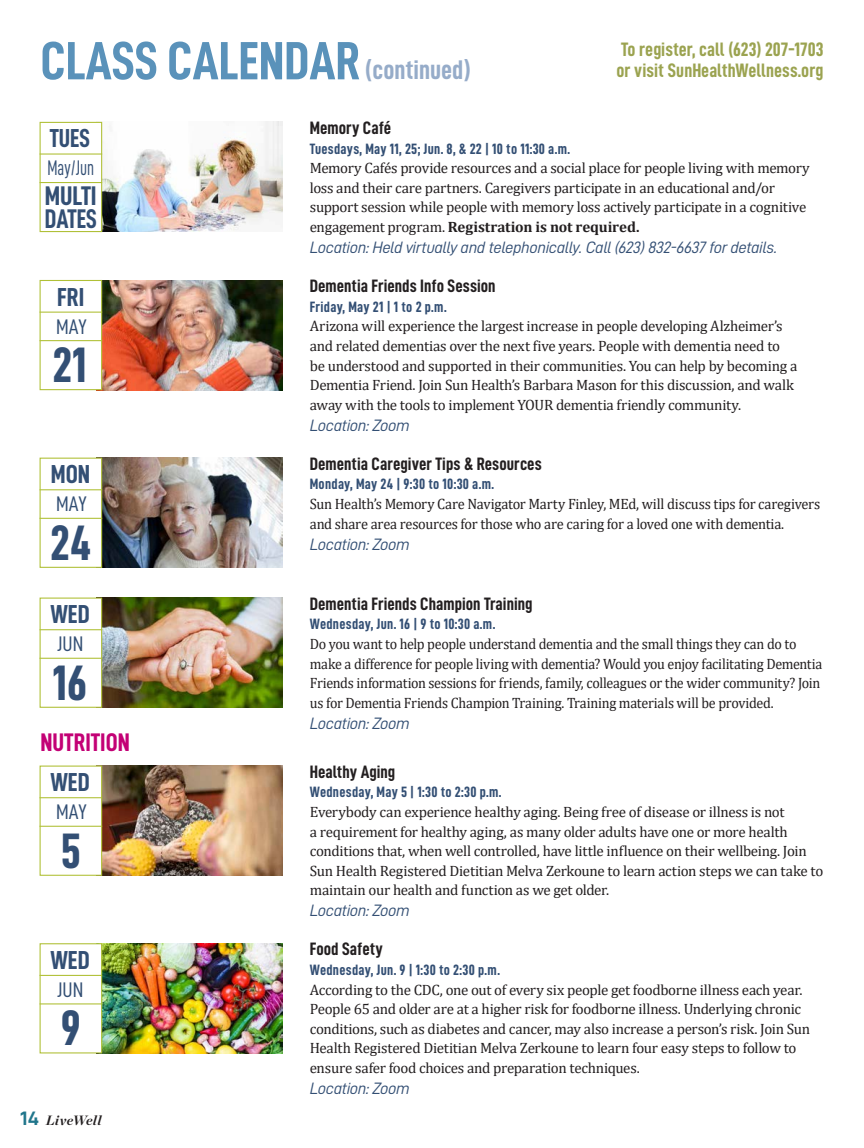
<style>
.page{position:relative;width:864px;height:1148px;background:#fff}
.page>*{position:absolute;margin:0;border:0;box-sizing:border-box;transform-origin:0 0}
.t1{font:54px "D DIN Condensed Bold";color:#5a92ba}
.SH_Healthy_U_Copy{font:49.95px "D DIN Condensed Bold";color:#334f74}
.SH_Healthy_U_Copy-2{font:27px/22.5px "D DIN Condensed Bold";color:#334f74}
.SH_Healthy_U_Copy-3{font:26.1px "D DIN Condensed Bold";color:#334f74}
.SH_Healthy_U_Copy-4{font:26.1px "D DIN Condensed Bold";color:#334f74;scale:.95 1}
.SH_Healthy_U_Copy-5{font:25.5px "D DIN Condensed Bold";color:#c30175}
.SH_Healthy_U_Copy-6{font:21.15px "D DIN Condensed";color:#334f74}
.SH_Healthy_U_Copy-7{font:21.15px "D DIN Condensed";color:#334f74;scale:.8 1}
.SH_Healthy_U_Copy-8{font:19.5px/21px "D DIN Condensed Bold";color:#9ba350}
.SH_Healthy_U_Copy-9{font:18px "D DIN Condensed Bold";color:#231f20}
.SH_Healthy_U_Copy-10{font:16.5px "D DIN Italic";letter-spacing:-.025em;color:#334f74}
.SH_Healthy_U_Copy-11{font:15px/19.6px "Cambria";letter-spacing:-.02em;color:#231f20}
.SH_Healthy_U_Copy-12{font:15px/19.5px "Cambria";letter-spacing:-.02em;color:#231f20;scale:.94 1}
.SH_Healthy_U_Copy-13{font:15px "D DIN Condensed Bold";letter-spacing:.02em;color:#334f74}
.SH_Healthy_U_Copy-14{font:15px/19.5px "Cambria";letter-spacing:-.02em;color:#231f20;scale:.96 1}
.t2{font:italic 700 13.5px "Chronicle Display";letter-spacing:.02em;color:#231f20}
.s1{font-size:27px;color:#96acc9}
.s2{font-weight:700}
.s3{font-family:"D DIN Exp Bold";font-weight:400;font-style:normal;font-size:19.5px;color:#21768c}
</style>
<div class="page">
<img style="left:102px;top:122px;width:181px;height:110px">
<div style="left:40px;top:122px;width:62px;height:110px;background:#fff;border:1px solid #b0c036"></div>
<hr style="left:40px;top:153px;width:62px;height:2px;background:#b0c036">
<hr style="left:40px;top:182px;width:62px;height:1px;background:#b0c036">
<img style="left:102px;top:280px;width:181px;height:110px">
<div style="left:40px;top:280px;width:62px;height:110px;background:#fff;border:1px solid #b0c036"></div>
<hr style="left:40px;top:311px;width:62px;height:2px;background:#b0c036">
<hr style="left:40px;top:340px;width:62px;height:1px;background:#b0c036">
<img style="left:102px;top:458px;width:181px;height:109px">
<div style="left:40px;top:457px;width:62px;height:111px;background:#fff;border:1px solid #b0c036"></div>
<hr style="left:40px;top:489px;width:62px;height:1px;background:#b0c036">
<hr style="left:40px;top:518px;width:62px;height:1px;background:#b0c036">
<img style="left:102px;top:597px;width:181px;height:110px">
<div style="left:40px;top:597px;width:62px;height:111px;background:#fff;border:1px solid #b0c036"></div>
<hr style="left:40px;top:629px;width:62px;height:1px;background:#b0c036">
<hr style="left:40px;top:657px;width:62px;height:2px;background:#b0c036">
<img style="left:102px;top:765px;width:181px;height:110px">
<div style="left:40px;top:765px;width:62px;height:110px;background:#fff;border:1px solid #b0c036"></div>
<hr style="left:40px;top:797px;width:62px;height:1px;background:#b0c036">
<hr style="left:40px;top:825px;width:62px;height:1px;background:#b0c036">
<img style="left:102px;top:943px;width:181px;height:110px">
<div style="left:40px;top:943px;width:62px;height:110px;background:#fff;border:1px solid #b0c036"></div>
<hr style="left:40px;top:974px;width:62px;height:2px;background:#b0c036">
<hr style="left:40px;top:1003px;width:62px;height:1px;background:#b0c036">
<p class="t1" style="left:40px;top:31px;width:432px">CLASS CALENDAR <span class="s1">(continued)</span></p>
<p class="SH_Healthy_U_Copy-8" style="left:617px;top:38px;width:208px">To register, call (623) 207-1703 or visit SunHealthWellness.org</p>
<p class="SH_Healthy_U_Copy-9" style="left:310px;top:118px;width:83px">Memory Café</p>
<p class="SH_Healthy_U_Copy-13" style="left:310px;top:140px;width:262px">Tuesdays, May 11, 25; Jun. 8, &amp; 22 | 10 to 11:30 a.m.</p>
<p class="SH_Healthy_U_Copy-11" style="left:310px;top:158px;width:501px">Memory Cafés provide resources and a social place for people living with memory loss and their care partners. Caregivers participate in an educational and/or support session while people with memory loss actively participate in a cognitive engagement program. <span class="s2">Registration is not required.</span></p>
<p class="SH_Healthy_U_Copy-10" style="left:310px;top:238px;width:470px">Location: Held virtually and telephonically. Call (623) 832-6637 for details.</p>
<p class="SH_Healthy_U_Copy-9" style="left:310px;top:276px;width:187px">Dementia Friends Info Session</p>
<p class="SH_Healthy_U_Copy-13" style="left:310px;top:298px;width:138px">Friday, May 21 | 1 to 2 p.m.</p>
<p class="SH_Healthy_U_Copy-11" style="left:310px;top:316px;width:489px">Arizona will experience the largest increase in people developing Alzheimer’s and related dementias over the next five years. People with dementia need to be understood and supported in their communities. You can help by becoming a Dementia Friend. Join Sun Health’s Barbara Mason for this discussion, and walk away with the tools to implement YOUR dementia friendly community.</p>
<p class="SH_Healthy_U_Copy-10" style="left:310px;top:416px;width:102px">Location: Zoom</p>
<p class="SH_Healthy_U_Copy-9" style="left:310px;top:454px;width:234px">Dementia Caregiver Tips &amp; Resources</p>
<p class="SH_Healthy_U_Copy-13" style="left:310px;top:476px;width:186px">Monday, May 24 | 9:30 to 10:30 a.m.</p>
<p class="SH_Healthy_U_Copy-14" style="left:310px;top:494px;width:533px">Sun Health’s Memory Care Navigator Marty Finley, MEd, will discuss tips for caregivers and share area resources for those who are caring for a loved one with dementia.</p>
<p class="SH_Healthy_U_Copy-10" style="left:310px;top:535px;width:102px">Location: Zoom</p>
<p class="SH_Healthy_U_Copy-4" style="left:50px;top:124px;width:44px">TUES</p>
<p class="SH_Healthy_U_Copy-7" style="left:48px;top:156px;width:60px">May/Jun</p>
<p class="SH_Healthy_U_Copy-2" style="left:45px;top:184px;width:54px">MULTI<br>DATES</p>
<p class="SH_Healthy_U_Copy-3" style="left:57px;top:282px;width:29px">FRI</p>
<p class="SH_Healthy_U_Copy-6" style="left:56px;top:314px;width:32px">MAY</p>
<p class="SH_Healthy_U_Copy" style="left:52px;top:337px;width:36px">21</p>
<p class="SH_Healthy_U_Copy-3" style="left:51px;top:460px;width:41px">MON</p>
<p class="SH_Healthy_U_Copy-6" style="left:56px;top:492px;width:32px">MAY</p>
<p class="SH_Healthy_U_Copy" style="left:50px;top:515px;width:43px">24</p>
<p class="SH_Healthy_U_Copy-3" style="left:50px;top:600px;width:41px">WED</p>
<p class="SH_Healthy_U_Copy-6" style="left:57px;top:632px;width:28px">JUN</p>
<p class="SH_Healthy_U_Copy" style="left:53px;top:655px;width:36px">16</p>
<p class="SH_Healthy_U_Copy-5" style="left:40px;top:728px;width:91px">NUTRITION</p>
<p class="SH_Healthy_U_Copy-3" style="left:50px;top:767px;width:41px">WED</p>
<p class="SH_Healthy_U_Copy-6" style="left:56px;top:800px;width:32px">MAY</p>
<p class="SH_Healthy_U_Copy" style="left:61px;top:823px;width:22px">5</p>
<p class="SH_Healthy_U_Copy-3" style="left:50px;top:945px;width:41px">WED</p>
<p class="SH_Healthy_U_Copy-6" style="left:57px;top:977px;width:28px">JUN</p>
<p class="SH_Healthy_U_Copy" style="left:61px;top:1000px;width:21px">9</p>
<p class="t2" style="left:20px;top:1108px;width:83px"><span class="s3">14</span> LiveWell</p>
<p class="SH_Healthy_U_Copy-9" style="left:310px;top:593px;width:224px">Dementia Friends Champion Training</p>
<p class="SH_Healthy_U_Copy-13" style="left:310px;top:616px;width:187px">Wednesday, Jun. 16 | 9 to 10:30 a.m.</p>
<p class="SH_Healthy_U_Copy-12" style="left:310px;top:634px;width:547px">Do you want to help people understand dementia and the small things they can do to make a difference for people living with dementia? Would you enjoy facilitating Dementia Friends information sessions for friends, family, colleagues or the wider community? Join us for Dementia Friends Champion Training. Training materials will be provided.</p>
<p class="SH_Healthy_U_Copy-10" style="left:310px;top:714px;width:102px">Location: Zoom</p>
<p class="SH_Healthy_U_Copy-9" style="left:310px;top:761px;width:87px">Healthy Aging</p>
<p class="SH_Healthy_U_Copy-13" style="left:310px;top:784px;width:193px">Wednesday, May 5 | 1:30 to 2:30 p.m.</p>
<p class="SH_Healthy_U_Copy-11" style="left:310px;top:802px;width:515px">Everybody can experience healthy aging. Being free of disease or illness is not<br>a requirement for healthy aging, as many older adults have one or more health conditions that, when well controlled, have little influence on their wellbeing. Join Sun Health Registered Dietitian Melva Zerkoune to learn action steps we can take to maintain our health and function as we get older.</p>
<p class="SH_Healthy_U_Copy-10" style="left:310px;top:901px;width:102px">Location: Zoom</p>
<p class="SH_Healthy_U_Copy-9" style="left:310px;top:939px;width:75px">Food Safety</p>
<p class="SH_Healthy_U_Copy-13" style="left:310px;top:961px;width:192px">Wednesday, Jun. 9 | 1:30 to 2:30 p.m.</p>
<p class="SH_Healthy_U_Copy-11" style="left:310px;top:979px;width:502px">According to the CDC, one out of every six people get foodborne illness each year.<br>People 65 and older are at a higher risk for foodborne illness. Underlying chronic conditions, such as diabetes and cancer, may also increase a person’s risk. Join Sun Health Registered Dietitian Melva Zerkoune to learn four easy steps to follow to ensure safer food choices and preparation techniques.</p>
<p class="SH_Healthy_U_Copy-10" style="left:310px;top:1079px;width:102px">Location: Zoom</p>
</div>
